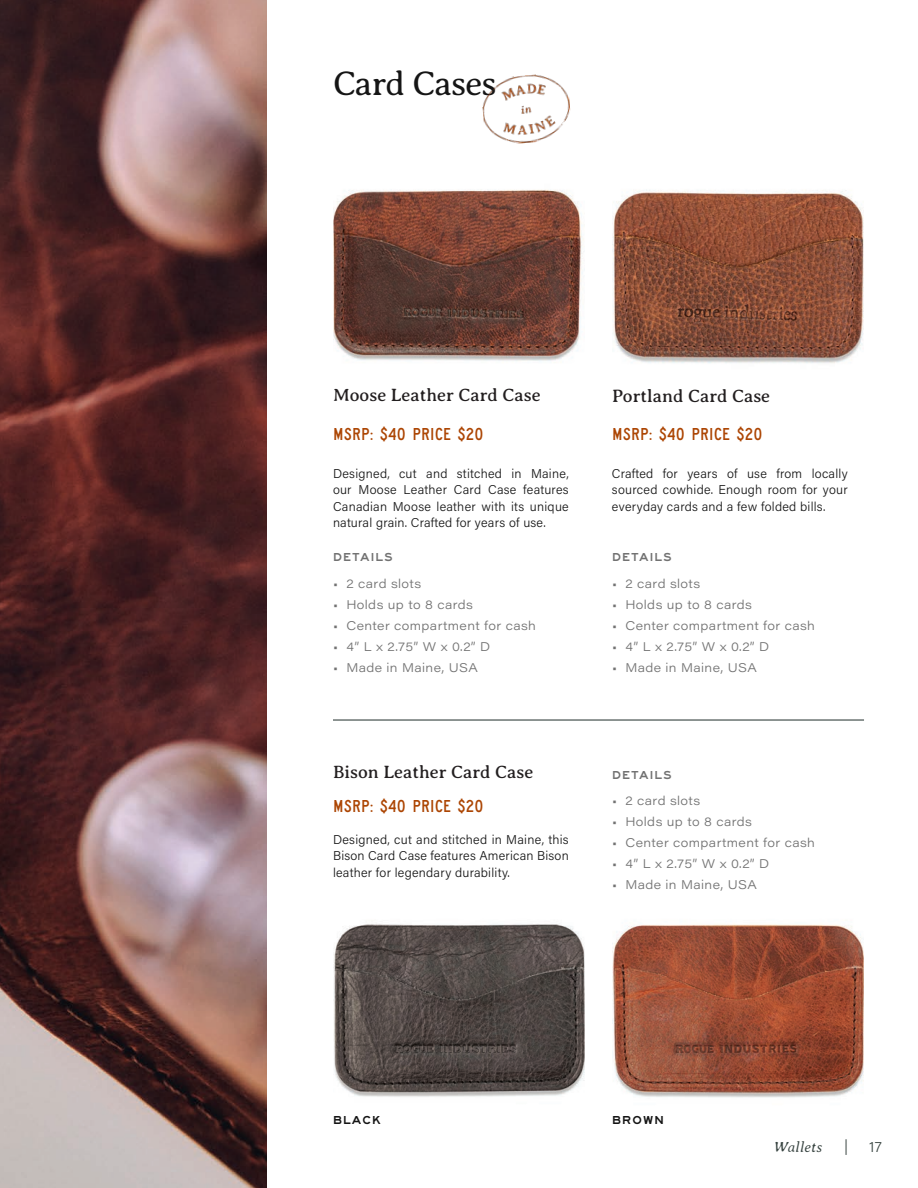
<style>
.page{position:relative;width:918px;height:1188px;background:#fff}
.page>*{position:absolute;margin:0;border:0;box-sizing:border-box;transform-origin:0 0}
.Heading_2{font:300 34.5px "Averia Serif Libre";letter-spacing:-.025em;color:#151515}
.Product_Name{font:18px "Averia Serif Libre";color:#231f20}
.Price{font:18px "Saa Series CD";letter-spacing:.01em;color:#ac4503}
.Paragraph_Large{font:italic 300 15px "Averia Serif Libre";letter-spacing:.02em;color:#384441}
.Paragraph_Large-2{font:300 15px "Acumin Pro";color:#384441}
.Product_Description{font:300 12.75px/16.5px "Acumin Pro";letter-spacing:.02em;color:#151515;text-align:justify}
.t1{font:300 12.3px "Acumin Pro Wide";letter-spacing:.03em;color:#727272}
.H4_-_Details{font:12px "Saa Series FD";letter-spacing:.1em;color:#727272}
.Heading_4{font:12px "Saa Series FD";letter-spacing:.1em;color:#151515}
</style>
<div class="page">
<img style="left:0;top:0;width:266px;height:1188px">
<img style="left:333px;top:190px;width:252px;height:171px">
<img style="left:333px;top:923px;width:252px;height:174px">
<img style="left:612px;top:190px;width:252px;height:173px">
<img style="left:612px;top:924px;width:252px;height:174px">
<hr style="left:333px;top:719px;width:531px;height:2px;background:#384441">
<img style="left:482px;top:74px;width:89px;height:70px">
<p class="Heading_2" style="left:333px;top:65px;width:165px">Card Cases</p>
<p class="Product_Name" style="left:333px;top:385px;width:209px">Moose Leather Card Case</p>
<p class="Product_Name" style="left:612px;top:386px;width:160px">Portland Card Case</p>
<p class="Price" style="left:333px;top:424px;width:152px">MSRP: $40 PRICE $20</p>
<p class="Price" style="left:612px;top:424px;width:152px">MSRP: $40 PRICE $20</p>
<p class="Product_Description" style="left:333px;top:464px;width:237px">Designed, cut and stitched in Maine, our Moose Leather Card Case features Canadian Moose leather with its unique natural grain. Crafted for years of use.</p>
<p class="Product_Description" style="left:612px;top:464px;width:237px">Crafted for years of use from locally sourced cowhide. Enough room for your everyday cards and a few folded bills.</p>
<p class="H4_-_Details" style="left:333px;top:551px;width:61px">DETAILS</p>
<p class="H4_-_Details" style="left:612px;top:551px;width:61px">DETAILS</p>
<p class="t1" style="left:333px;top:574px;width:90px">• 2 card slots</p>
<p class="t1" style="left:333px;top:595px;width:142px">• Holds up to 8 cards</p>
<p class="t1" style="left:333px;top:616px;width:205px">• Center compartment for cash</p>
<p class="t1" style="left:333px;top:637px;width:159px">• 4” L x 2.75” W x 0.2” D</p>
<p class="t1" style="left:333px;top:658px;width:146px">• Made in Maine, USA</p>
<p class="t1" style="left:612px;top:574px;width:90px">• 2 card slots</p>
<p class="t1" style="left:612px;top:595px;width:142px">• Holds up to 8 cards</p>
<p class="t1" style="left:612px;top:616px;width:205px">• Center compartment for cash</p>
<p class="t1" style="left:612px;top:637px;width:159px">• 4” L x 2.75” W x 0.2” D</p>
<p class="t1" style="left:612px;top:658px;width:146px">• Made in Maine, USA</p>
<p class="Product_Name" style="left:333px;top:762px;width:202px">Bison Leather Card Case</p>
<p class="H4_-_Details" style="left:612px;top:768px;width:61px">DETAILS</p>
<p class="Price" style="left:333px;top:796px;width:152px">MSRP: $40 PRICE $20</p>
<p class="Product_Description" style="left:333px;top:831px;width:237px">Designed, cut and stitched in Maine, this Bison Card Case features American Bison leather for legendary durability.</p>
<p class="t1" style="left:612px;top:792px;width:90px">• 2 card slots</p>
<p class="t1" style="left:612px;top:813px;width:142px">• Holds up to 8 cards</p>
<p class="t1" style="left:612px;top:834px;width:205px">• Center compartment for cash</p>
<p class="t1" style="left:612px;top:855px;width:159px">• 4” L x 2.75” W x 0.2” D</p>
<p class="t1" style="left:612px;top:876px;width:146px">• Made in Maine, USA</p>
<p class="Heading_4" style="left:333px;top:1113px;width:49px">BLACK</p>
<p class="Heading_4" style="left:612px;top:1113px;width:53px">BROWN</p>
<p class="Paragraph_Large" style="left:774px;top:1138px;width:50px">Wallets</p>
<p class="Paragraph_Large-2" style="left:844px;top:1135px;width:6px">|</p>
<p class="Paragraph_Large-2" style="left:869px;top:1136px;width:14px">17</p>
</div>
